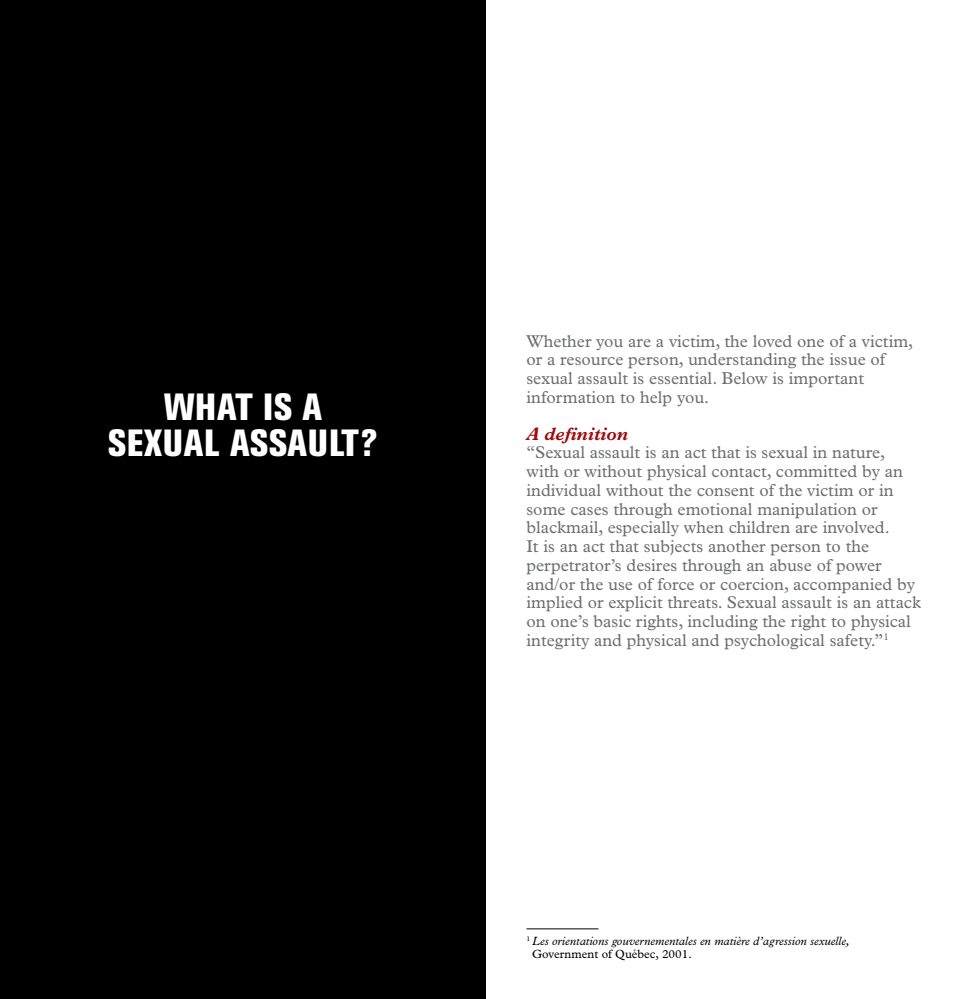
<style>
.page{position:relative;width:972px;height:999px;background:#fff}
.page>*{position:absolute;margin:0;border:0;box-sizing:border-box;transform-origin:0 0}
.t1{font:800 condensed 37.5px/36px "Akzidenz Grotesk BE";letter-spacing:.02em;color:#fff;text-align:center}
.t2{font:italic 700 18px "Plantin";color:#9e0b0f}
.t3{font:17.25px/18.8px "Plantin";color:#6d6f71}
.t4{font:italic 12px/13.5px "Plantin";color:#000}
.s1{font-style:normal}
</style>
<div class="page">
<div style="left:0;top:0;width:486px;height:999px;background:#000"></div>
<hr style="left:526px;top:928px;width:72px;height:1px;background:#000">
<h1 class="t1" style="left:108px;top:389px;width:271px">WHAT IS A<br>SEXUAL ASSAULT?</h1>
<p class="t3" style="left:526px;top:331px;width:388px">Whether you are a victim, the loved one of a victim, or a resource person, understanding the issue of sexual assault is essential. Below is important information to help you.</p>
<p class="t2" style="left:526px;top:423px;width:103px">A definition</p>
<p class="t3" style="left:526px;top:443px;width:396px">“Sexual assault is an act that is sexual in nature, with or without physical contact, committed by an individual without the consent of the victim or in some cases through emotional manipulation or blackmail, especially when children are involved.<br>It is an act that subjects another person to the perpetrator’s desires through an abuse of power and/or the use of force or coercion, accompanied by implied or explicit threats. Sexual assault is an attack on one’s basic rights, including the right to physical integrity and physical and psychological safety.”<sup>1</sup></p>
<p class="t4" style="left:532px;top:934px;width:319px;text-indent:-6px"><sup>1</sup> Les orientations gouvernementales en matière d’agression sexuelle,<br><span class="s1">Government of Québec, 2001.</span></p>
</div>
